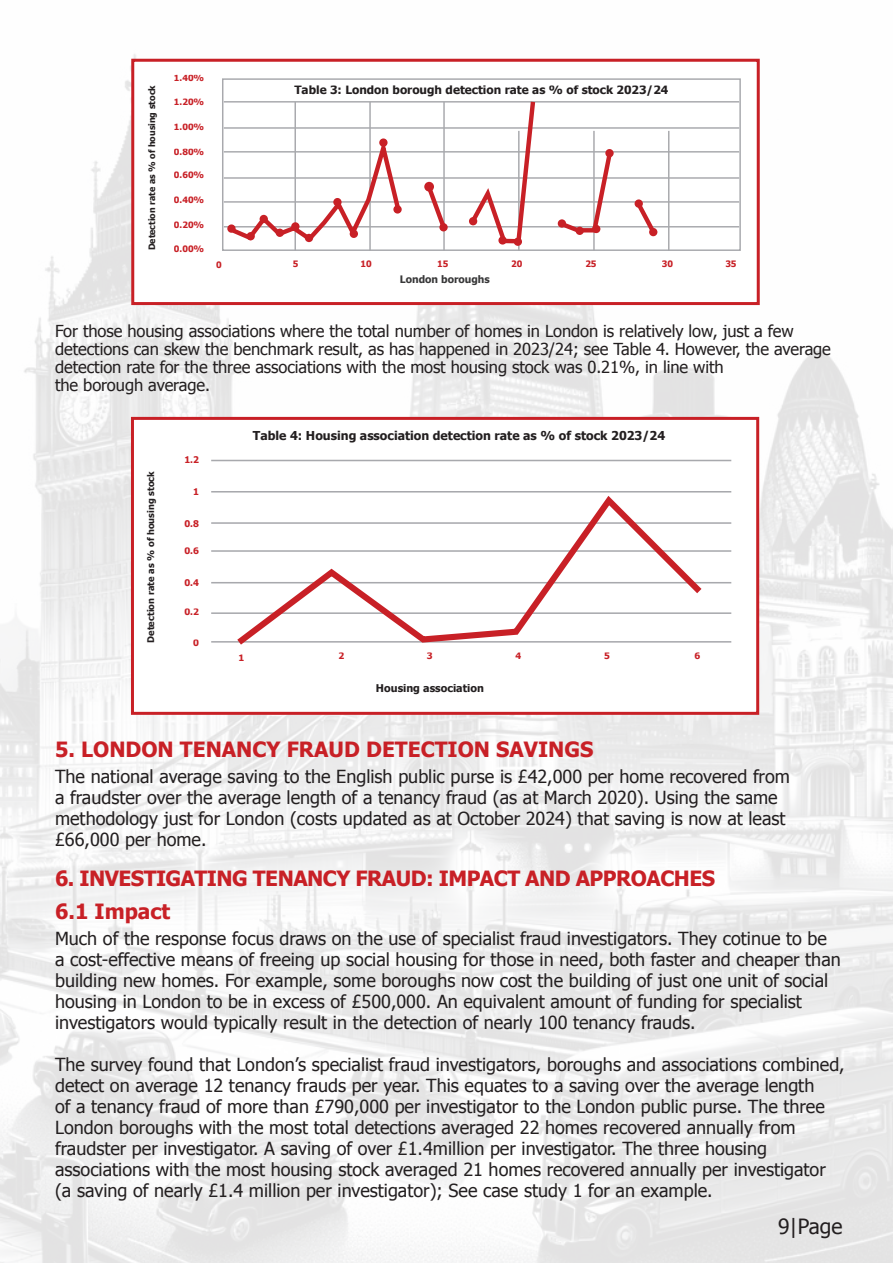
<style>
.page{position:relative;width:893px;height:1263px;background:#fff}
.page>*{position:absolute;margin:0;border:0;box-sizing:border-box;transform-origin:0 0}
.t1{font:700 21px/33px "Tahoma";letter-spacing:-.025em;color:#c82026}
.t2{font:700 21px "Tahoma";color:#c82026}
.t3{font:21px "Tahoma";color:#231f20}
.t4{font:18px/21px "Tahoma";color:#231f20}
.t5{font:16.5px/18px "Tahoma";letter-spacing:-.005em;color:#231f20}
.t6{font:700 12.3px "Tahoma";color:#231f20}
.t7{font:700 11.85px "Tahoma";color:#231f20}
.t8{font:700 10.8px "Tahoma";color:#231f20}
.t9{font:700 10.35px "Tahoma";color:#383839}
.t10{font:700 9.15px "Tahoma";color:#231f20}
.t11{font:700 9.15px "Tahoma";color:#c82026}
.t12{font:700 8.85px "Tahoma";color:#c82026}
.t13{font:700 8.85px "Tahoma";color:#231f20}
.s1{font-size:9px}
</style>
<div class="page">
<img style="left:0;top:54px;width:893px;height:1209px">
<div style="left:131px;top:59px;width:629px;height:246px;background:#fff;border:3px solid #c82026"></div>
<div style="left:222px;top:78px;width:519px;height:173px;border:1px solid #a8a9ad"></div>
<hr style="left:224px;top:101px;width:515px;height:2px;background:#a8a9ad">
<hr style="left:224px;top:127px;width:515px;height:2px;background:#a8a9ad">
<hr style="left:224px;top:177px;width:515px;height:2px;background:#a8a9ad">
<hr style="left:224px;top:151px;width:515px;height:2px;background:#a8a9ad">
<hr style="left:224px;top:226px;width:515px;height:1px;background:#a8a9ad">
<hr style="left:224px;top:201px;width:515px;height:2px;background:#a8a9ad">
<hr style="left:294px;top:102px;width:2px;height:149px;background:#a8a9ad">
<hr style="left:443px;top:102px;width:2px;height:149px;background:#a8a9ad">
<hr style="left:593px;top:131px;width:2px;height:120px;background:#a8a9ad">
<hr style="left:369px;top:102px;width:2px;height:149px;background:#a8a9ad">
<hr style="left:518px;top:131px;width:2px;height:120px;background:#a8a9ad">
<hr style="left:668px;top:131px;width:1px;height:120px;background:#a8a9ad">
<svg style="left:227px;top:131px;width:177px;height:114px"></svg>
<svg style="left:423px;top:180px;width:27px;height:55px"></svg>
<svg style="left:466px;top:101px;width:72px;height:145px"></svg>
<svg style="left:556px;top:146px;width:59px;height:89px"></svg>
<svg style="left:632px;top:200px;width:28px;height:37px"></svg>
<div style="left:227px;top:224px;width:9px;height:9px;background:#c82026;border-radius:50%"></div>
<div style="left:247px;top:232px;width:8px;height:8px;background:#c82026;border-radius:50%"></div>
<div style="left:260px;top:215px;width:8px;height:8px;background:#c82026;border-radius:50%"></div>
<div style="left:276px;top:229px;width:8px;height:8px;background:#c82026;border-radius:50%"></div>
<div style="left:291px;top:222px;width:9px;height:9px;background:#c82026;border-radius:50%"></div>
<div style="left:305px;top:234px;width:8px;height:8px;background:#c82026;border-radius:50%"></div>
<div style="left:333px;top:198px;width:9px;height:8px;background:#c82026;border-radius:50%"></div>
<div style="left:350px;top:230px;width:8px;height:8px;background:#c82026;border-radius:50%"></div>
<div style="left:379px;top:138px;width:9px;height:9px;background:#c82026;border-radius:50%"></div>
<div style="left:393px;top:205px;width:9px;height:9px;background:#c82026;border-radius:50%"></div>
<div style="left:424px;top:182px;width:10px;height:10px;background:#c82026;border-radius:50%"></div>
<div style="left:439px;top:223px;width:9px;height:8px;background:#c82026;border-radius:50%"></div>
<div style="left:469px;top:217px;width:8px;height:8px;background:#c82026;border-radius:50%"></div>
<div style="left:498px;top:236px;width:9px;height:9px;background:#c82026;border-radius:50%"></div>
<div style="left:514px;top:238px;width:8px;height:8px;background:#c82026;border-radius:50%"></div>
<div style="left:558px;top:219px;width:8px;height:9px;background:#c82026;border-radius:50%"></div>
<div style="left:605px;top:149px;width:9px;height:8px;background:#c82026;border-radius:50%"></div>
<div style="left:576px;top:227px;width:8px;height:8px;background:#c82026;border-radius:50%"></div>
<div style="left:592px;top:225px;width:8px;height:8px;background:#c82026;border-radius:50%"></div>
<div style="left:635px;top:199px;width:8px;height:9px;background:#c82026;border-radius:50%"></div>
<div style="left:649px;top:228px;width:8px;height:8px;background:#c82026;border-radius:50%"></div>
<div style="left:131px;top:417px;width:628px;height:298px;background:#fff;border:3px solid #c82026"></div>
<hr style="left:211px;top:460px;width:520px;height:1px;background:#a8a9ad">
<hr style="left:211px;top:491px;width:520px;height:1px;background:#a8a9ad">
<hr style="left:211px;top:522px;width:520px;height:2px;background:#a8a9ad">
<hr style="left:211px;top:550px;width:520px;height:2px;background:#a8a9ad">
<hr style="left:211px;top:582px;width:520px;height:1px;background:#a8a9ad">
<hr style="left:211px;top:612px;width:520px;height:2px;background:#a8a9ad">
<hr style="left:211px;top:641px;width:520px;height:2px;background:#a8a9ad">
<svg style="left:231px;top:492px;width:477px;height:153px"></svg>
<p class="t13" style="left:146px;top:250px;width:167px;rotate:-90deg">Detection rate as % of housing <span class="s1">stock</span></p>
<p class="t12" style="left:174px;top:72px;width:32px">1.40%</p>
<p class="t12" style="left:174px;top:96px;width:32px">1.20%</p>
<p class="t12" style="left:174px;top:121px;width:32px">1.00%</p>
<p class="t12" style="left:174px;top:146px;width:32px">0.80%</p>
<p class="t12" style="left:174px;top:168px;width:32px">0.60%</p>
<p class="t12" style="left:174px;top:193px;width:32px">0.40%</p>
<p class="t12" style="left:174px;top:218px;width:32px">0.20%</p>
<p class="t12" style="left:174px;top:242px;width:32px">0.00%</p>
<p class="t7" style="left:294px;top:82px;width:376px">Table 3: London borough detection rate as % of stock 2023/24</p>
<p class="t12" style="left:216px;top:258px;width:7px">0</p>
<p class="t12" style="left:293px;top:257px;width:7px">5</p>
<p class="t12" style="left:360px;top:257px;width:13px">10</p>
<p class="t12" style="left:437px;top:257px;width:13px">15</p>
<p class="t12" style="left:511px;top:257px;width:13px">20</p>
<p class="t12" style="left:585px;top:257px;width:13px">25</p>
<p class="t12" style="left:662px;top:257px;width:13px">30</p>
<p class="t12" style="left:725px;top:257px;width:13px">35</p>
<p class="t9" style="left:400px;top:272px;width:91px">London boroughs</p>
<p class="t5" style="left:55px;top:321px;width:777px">For those housing associations where the total number of homes in London is relatively low, just a few detections can skew the benchmark result, as has happened in 2023/24; see Table 4. However, the average detection rate for the three associations with the most housing stock was 0.21%, in line with<br>the borough average.</p>
<p class="t10" style="left:144px;top:643px;width:173px;rotate:-90deg">Detection rate as % of housing stock</p>
<p class="t11" style="left:184px;top:454px;width:16px">1.2</p>
<p class="t11" style="left:193px;top:485px;width:7px">1</p>
<p class="t11" style="left:184px;top:517px;width:16px">0.8</p>
<p class="t11" style="left:184px;top:544px;width:16px">0.6</p>
<p class="t11" style="left:184px;top:576px;width:16px">0.4</p>
<p class="t11" style="left:184px;top:606px;width:16px">0.2</p>
<p class="t11" style="left:193px;top:637px;width:7px">0</p>
<p class="t6" style="left:253px;top:427px;width:414px">Table 4: Housing association detection rate as % of stock 2023/24</p>
<p class="t11" style="left:239px;top:652px;width:7px">1</p>
<p class="t11" style="left:338px;top:650px;width:7px">2</p>
<p class="t11" style="left:427px;top:650px;width:7px">3</p>
<p class="t11" style="left:515px;top:650px;width:7px">4</p>
<p class="t11" style="left:604px;top:650px;width:7px">5</p>
<p class="t11" style="left:695px;top:650px;width:7px">6</p>
<p class="t8" style="left:376px;top:681px;width:109px">Housing association</p>
<p class="t2" style="left:55px;top:735px;width:540px">5. LONDON TENANCY FRAUD DETECTION SAVINGS</p>
<p class="t4" style="left:55px;top:765px;width:736px">The national average saving to the English public purse is £42,000 per home recovered from a fraudster over the average length of a tenancy fraud (as at March 2020). Using the same methodology just for London (costs updated as at October 2024) that saving is now at least £66,000 per home.</p>
<p class="t1" style="left:55px;top:861px;width:661px">6. INVESTIGATING TENANCY FRAUD: IMPACT AND APPROACHES<br>6.1 Impact</p>
<p class="t4" style="left:55px;top:927px;width:787px">Much of the response focus draws on the use of specialist fraud investigators. They cotinue to be a cost-effective means of freeing up social housing for those in need, both faster and cheaper than building new homes. For example, some boroughs now cost the building of just one unit of social housing in London to be in excess of £500,000. An equivalent amount of funding for specialist investigators would typically result in the detection of nearly 100 tenancy frauds.</p>
<p class="t4" style="left:55px;top:1053px;width:791px">The survey found that London’s specialist fraud investigators, boroughs and associations combined, detect on average 12 tenancy frauds per year. This equates to a saving over the average length<br>of a tenancy fraud of more than £790,000 per investigator to the London public purse. The three London boroughs with the most total detections averaged 22 homes recovered annually from fraudster per investigator. A saving of over £1.4million per investigator. The three housing associations with the most housing stock averaged 21 homes recovered annually per investigator (a saving of nearly £1.4 million per investigator); See case study 1 for an example.</p>
<p class="t3" style="left:778px;top:1212px;width:66px">9|Page</p>
</div>
